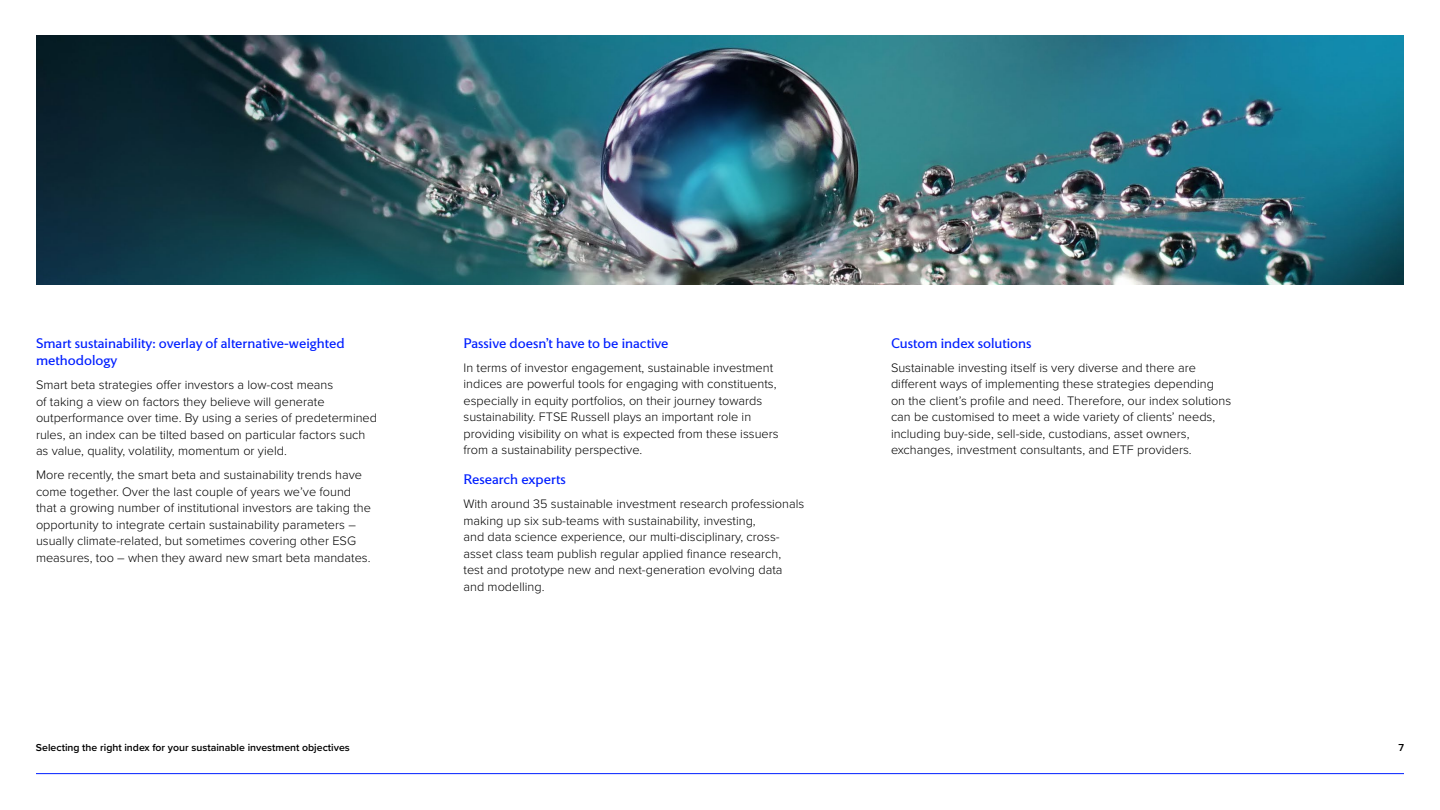
<style>
.page{position:relative;width:1440px;height:810px;background:#fff}
.page>*{position:absolute;margin:0;border:0;box-sizing:border-box;transform-origin:0 0}
.t1{font:14.25px/17.2px "LSEG Motto";color:#001eff}
.t2{font:300 12.75px/16.5px "Proxima Nova";color:#000}
.t3{font:600 10.5px "Proxima Nova";color:#000}
</style>
<div class="page">
<hr style="left:36px;top:773px;width:1368px;height:1px;background:#001eff">
<img style="left:36px;top:36px;width:1368px;height:249px">
<p class="t1" style="left:36px;top:334px;width:310px">Smart sustainability: overlay of alternative-weighted methodology</p>
<p class="t2" style="left:36px;top:376px;width:343px">Smart beta strategies offer investors a low-cost means<br>of taking a view on factors they believe will generate outperformance over time. By using a series of predetermined rules, an index can be tilted based on particular factors such as value, quality, volatility, momentum or yield.</p>
<p class="t2" style="left:36px;top:466px;width:336px">More recently, the smart beta and sustainability trends have come together. Over the last couple of years we’ve found that a growing number of institutional investors are taking the opportunity to integrate certain sustainability parameters – usually climate-related, but sometimes covering other ESG measures, too – when they award new smart beta mandates.</p>
<p class="t1" style="left:464px;top:334px;width:207px">Passive doesn’t have to be inactive</p>
<p class="t2" style="left:464px;top:359px;width:317px">In terms of investor engagement, sustainable investment indices are powerful tools for engaging with constituents, especially in equity portfolios, on their journey towards sustainability. FTSE Russell plays an important role in providing visibility on what is expected from these issuers from a sustainability perspective.</p>
<p class="t1" style="left:464px;top:471px;width:104px">Research experts</p>
<p class="t2" style="left:464px;top:495px;width:342px">With around 35 sustainable investment research professionals making up six sub-teams with sustainability, investing,<br>and data science experience, our multi-disciplinary, cross&shy;asset class team publish regular applied finance research, test and prototype new and next-generation evolving data and modelling.</p>
<p class="t1" style="left:891px;top:334px;width:142px">Custom index solutions</p>
<p class="t2" style="left:891px;top:359px;width:342px">Sustainable investing itself is very diverse and there are different ways of implementing these strategies depending on the client’s profile and need. Therefore, our index solutions can be customised to meet a wide variety of clients’ needs, including buy-side, sell-side, custodians, asset owners, exchanges, investment consultants, and ETF providers.</p>
<p class="t3" style="left:36px;top:740px;width:315px">Selecting the right index for your sustainable investment objectives</p>
<p class="t3" style="left:1398px;top:740px;width:7px">7</p>
</div>
